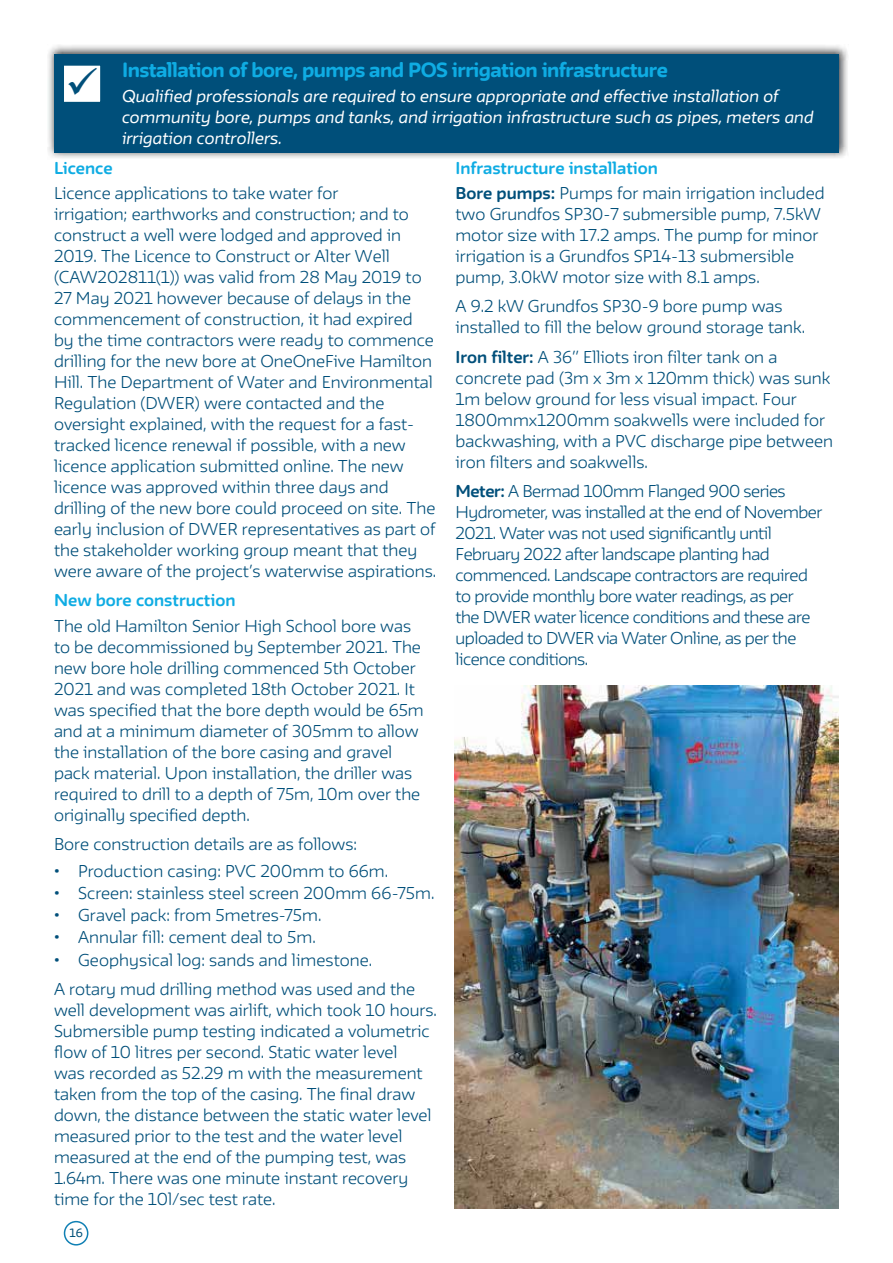
<style>
.page{position:relative;width:893px;height:1263px;background:#fff}
.page>*{position:absolute;margin:0;border:0;box-sizing:border-box;transform-origin:0 0}
.t1{font:800 18px "FWT Irma Round";letter-spacing:-.03em;color:#0face3}
.t2{font:300 15px/21px "FWT Irma Round";color:#004f7a}
.t3{font:300 15px/21px "FWT Irma Round";letter-spacing:-.03em;color:#004f7a}
.t4{font:italic 15px/21px "FWT Irma Round";color:#fff}
.t5{font:700 15px "FWT Irma Round";color:#0face3}
.t6{font:10.5px "FWT Irma Round";color:#005079}
.s1{font-weight:700;color:#0face3}
.s2{font-weight:700}
</style>
<div class="page">
<div style="left:64px;top:1221px;width:24px;height:24px;border:2px solid #1080b4;border-radius:50%"></div>
<img style="left:48px;top:45px;width:800px;height:113px">
<div style="left:54px;top:54px;width:785px;height:99px;background:#004f7a"></div>
<div style="left:63px;top:65px;width:38px;height:38px;background:#fff"></div>
<div style="left:63px;top:64px;width:39px;height:39px;border:2px solid #005079"></div>
<img style="left:454px;top:685px;width:385px;height:524px">
<p class="t1" style="left:122px;top:62px;width:547px">Installation of bore, pumps and POS irrigation infrastructure</p>
<p class="t4" style="left:122px;top:87px;width:693px">Qualified professionals are required to ensure appropriate and effective installation of community bore, pumps and tanks, and irrigation infrastructure such as pipes, meters and irrigation controllers.</p>
<p class="t5" style="left:54px;top:161px;width:60px">Licence</p>
<p class="t2" style="left:54px;top:184px;width:384px">Licence applications to take water for<br>irrigation; earthworks and construction; and to construct a well were lodged and approved in 2019. The Licence to Construct or Alter Well (CAW202811(1)) was valid from 28 May 2019 to 27 May 2021 however because of delays in the commencement of construction, it had expired<br>by the time contractors were ready to commence drilling for the new bore at OneOneFive Hamilton Hill. The Department of Water and Environmental Regulation (DWER) were contacted and the oversight explained, with the request for a fast&shy;tracked licence renewal if possible, with a new licence application submitted online. The new licence was approved within three days and drilling of the new bore could proceed on site. The early inclusion of DWER representatives as part of the stakeholder working group meant that they were aware of the project’s waterwise aspirations.</p>
<p class="t5" style="left:54px;top:594px;width:183px">New bore construction</p>
<p class="t2" style="left:54px;top:617px;width:371px">The old Hamilton Senior High School bore was to be decommissioned by September 2021. The new bore hole drilling commenced 5th October 2021 and was completed 18th October 2021. It was specified that the bore depth would be 65m and at a minimum diameter of 305mm to allow the installation of the bore casing and gravel pack material. Upon installation, the driller was required to drill to a depth of 75m, 10m over the originally specified depth.</p>
<p class="t2" style="left:54px;top:835px;width:304px">Bore construction details are as follows:</p>
<p class="t2" style="left:54px;top:862px;width:336px">• Production casing: PVC 200mm to 66m.</p>
<p class="t2" style="left:54px;top:884px;width:382px">• Screen: stainless steel screen 200mm 66-75m.</p>
<p class="t2" style="left:54px;top:906px;width:269px">• Gravel pack: from 5metres-75m.</p>
<p class="t2" style="left:54px;top:929px;width:263px">• Annular fill: cement deal to 5m.</p>
<p class="t2" style="left:54px;top:946px;width:363px;line-height:29.5px">• Geophysical log: sands and limestone.<br>A rotary mud drilling method was used and the</p>
<p class="t2" style="left:54px;top:1001px;width:384px">well development was airlift, which took 10 hours.<br>Submersible pump testing indicated a volumetric flow of 10 litres per second. Static water level<br>was recorded as 52.29 m with the measurement taken from the top of the casing. The final draw down, the distance between the static water level measured prior to the test and the water level measured at the end of the pumping test, was 1.64m. There was one minute instant recovery time for the 10l/sec test rate.</p>
<p class="t6" style="left:69px;top:1229px;width:15px">16</p>
<p class="t2" style="left:455px;top:157px;width:371px;line-height:25.2px"><span class="s1">Infrastructure installation<br></span><span class="s2">Bore pumps:</span> Pumps for main irrigation included</p>
<p class="t2" style="left:455px;top:205px;width:367px">two Grundfos SP30-7 submersible pump, 7.5kW motor size with 17.2 amps. The pump for minor irrigation is a Grundfos SP14-13 submersible pump, 3.0kW motor size with 8.1 amps.</p>
<p class="t2" style="left:455px;top:297px;width:351px">A 9.2 kW Grundfos SP30-9 bore pump was installed to fill the below ground storage tank.</p>
<p class="t2" style="left:455px;top:348px;width:379px"><span class="s2">Iron filter:</span> A 36” Elliots iron filter tank on a concrete pad (3m x 3m x 120mm thick) was sunk 1m below ground for less visual impact. Four 1800mmx1200mm soakwells were included for backwashing, with a PVC discharge pipe between iron filters and soakwells.</p>
<p class="t3" style="left:455px;top:482px;width:368px"><span class="s2">Meter:</span> A Bermad 100mm Flanged 900 series Hydrometer, was installed at the end of November 2021. Water was not used significantly until February 2022 after landscape planting had commenced. Landscape contractors are required to provide monthly bore water readings, as per<br>the DWER water licence conditions and these are uploaded to DWER via Water Online, as per the licence conditions.</p>
</div>
